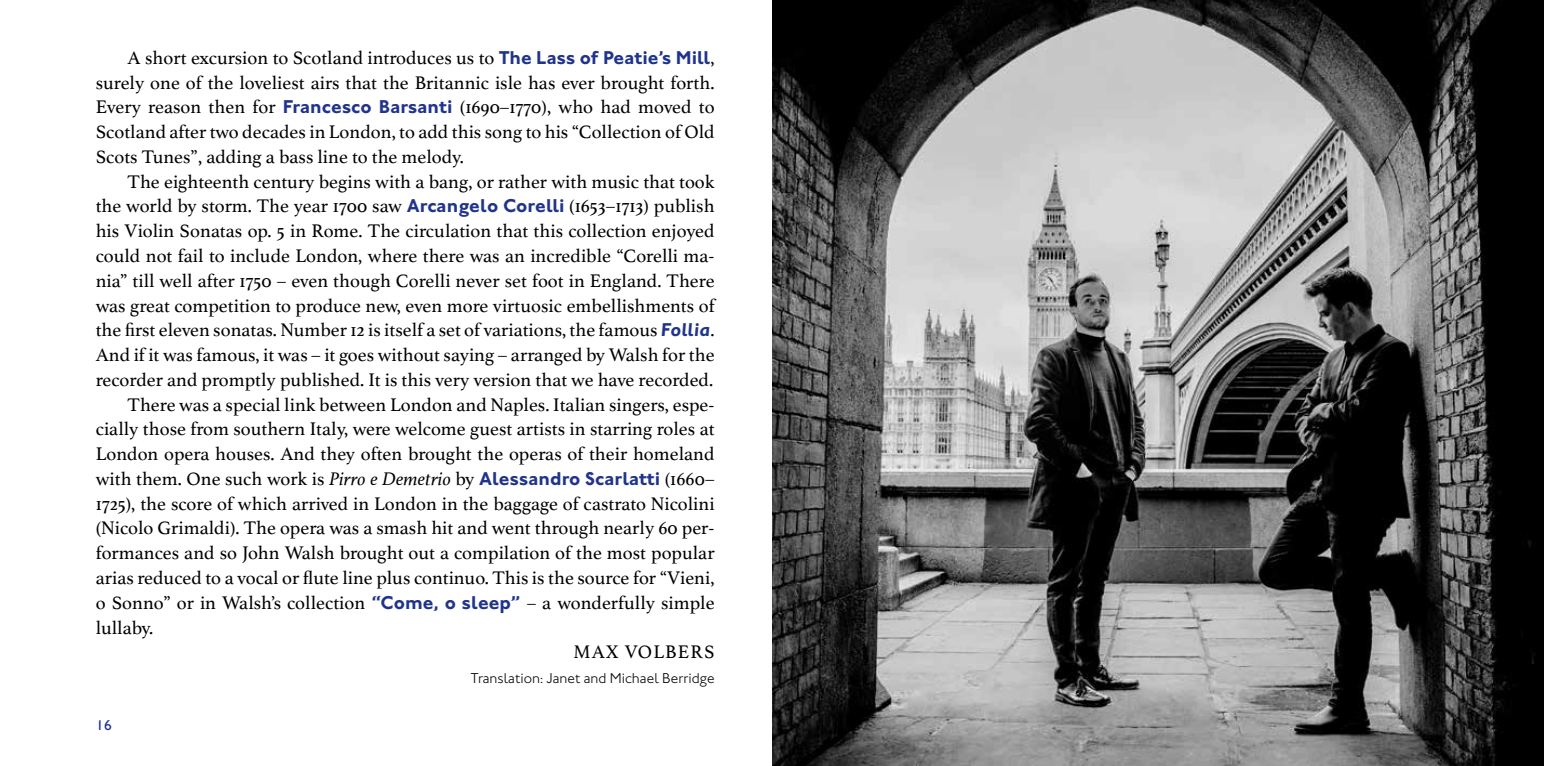
<style>
.page{position:relative;width:1544px;height:766px;background:#fff}
.page>*{position:absolute;margin:0;border:0;box-sizing:border-box;transform-origin:0 0}
.t1{font:19.12px/24.8px "Athelas";color:#000;text-align:justify}
.t2{font:19.12px "Athelas";letter-spacing:.06em;color:#000}
.t3{font:300 14.62px "ITC Johnstonfor HKH";color:#000}
.t4{font:500 14.62px "ITC Johnstonfor HKH";color:#21348c}
.s1{font-family:"ITC Johnstonfor HKH";font-weight:700;color:#21348c}
.s2{font-family:"ITC Johnstonfor HKH";font-weight:700;font-style:italic;color:#21348c}
.s3{font-style:italic}
</style>
<div class="page">
<img style="left:772px;top:0;width:771px;height:765px">
<p class="t1" style="left:96px;top:45px;width:620px;text-indent:32px">A short excursion to Scotland introduces us to <span class="s1">The Lass of Peatie’s Mill</span>, surely one of the loveliest airs that the Britannic isle has ever brought forth.<br>Every reason then for <span class="s1">Francesco Barsanti</span> (1690–1770), who had moved to Scotland after two decades in London, to add this song to his “Collection of Old Scots Tunes”, adding a bass line to the melody.</p>
<p class="t1" style="left:128px;top:168px;width:588px">The eighteenth century begins with a bang, or rather with music that took</p>
<p class="t1" style="left:96px;top:193px;width:620px">the world by storm. The year 1700 saw <span class="s1">Arcangelo Corelli</span> (1653–1713) publish</p>
<p class="t1" style="left:96px;top:218px;width:620px">his Violin Sonatas op. 5 in Rome. The circulation that this collection enjoyed</p>
<p class="t1" style="left:96px;top:243px;width:620px">could not fail to include London, where there was an incredible “Corelli ma-</p>
<p class="t1" style="left:96px;top:267px;width:620px">nia” till well after 1750 – even though Corelli never set foot in England. There</p>
<p class="t1" style="left:96px;top:292px;width:620px">was great competition to produce new, even more virtuosic embellishments of</p>
<p class="t1" style="left:96px;top:317px;width:620px">the first eleven sonatas. Number 12 is itself a set of variations, the famous <span class="s2">Follia</span>.</p>
<p class="t1" style="left:96px;top:342px;width:620px">And if it was famous, it was – it goes without saying – arranged by Walsh for the</p>
<p class="t1" style="left:96px;top:366px;width:619px">recorder and promptly published. It is this very version that we have recorded.</p>
<p class="t1" style="left:128px;top:391px;width:588px">There was a special link between London and Naples. Italian singers, espe-</p>
<p class="t1" style="left:96px;top:416px;width:620px">cially those from southern Italy, were welcome guest artists in starring roles at</p>
<p class="t1" style="left:96px;top:441px;width:620px">London opera houses. And they often brought the operas of their homeland</p>
<p class="t1" style="left:96px;top:465px;width:620px">with them. One such work is <span class="s3">Pirro e Demetrio</span> by <span class="s1">Alessandro Scarlatti</span> (1660–</p>
<p class="t1" style="left:96px;top:490px;width:620px">1725), the score of which arrived in London in the baggage of castrato Nicolini</p>
<p class="t1" style="left:96px;top:515px;width:620px">(Nicolo Grimaldi). The opera was a smash hit and went through nearly 60 per-</p>
<p class="t1" style="left:96px;top:540px;width:620px">formances and so John Walsh brought out a compilation of the most popular</p>
<p class="t1" style="left:96px;top:564px;width:620px">arias reduced to a vocal or flute line plus continuo. This is the source for “Vieni,</p>
<p class="t1" style="left:96px;top:589px;width:620px">o Sonno” or in Walsh’s collection <span class="s1">“Come, o sleep”</span> – a wonderfully simple</p>
<p class="t1" style="left:96px;top:614px;width:59px">lullaby.</p>
<p class="t2" style="left:573px;top:636px;width:143px">MAX VOLBERS</p>
<p class="t3" style="left:470px;top:669px;width:245px">Translation: Janet and Michael Berridge</p>
<p class="t4" style="left:96px;top:716px;width:18px">16</p>
</div>
